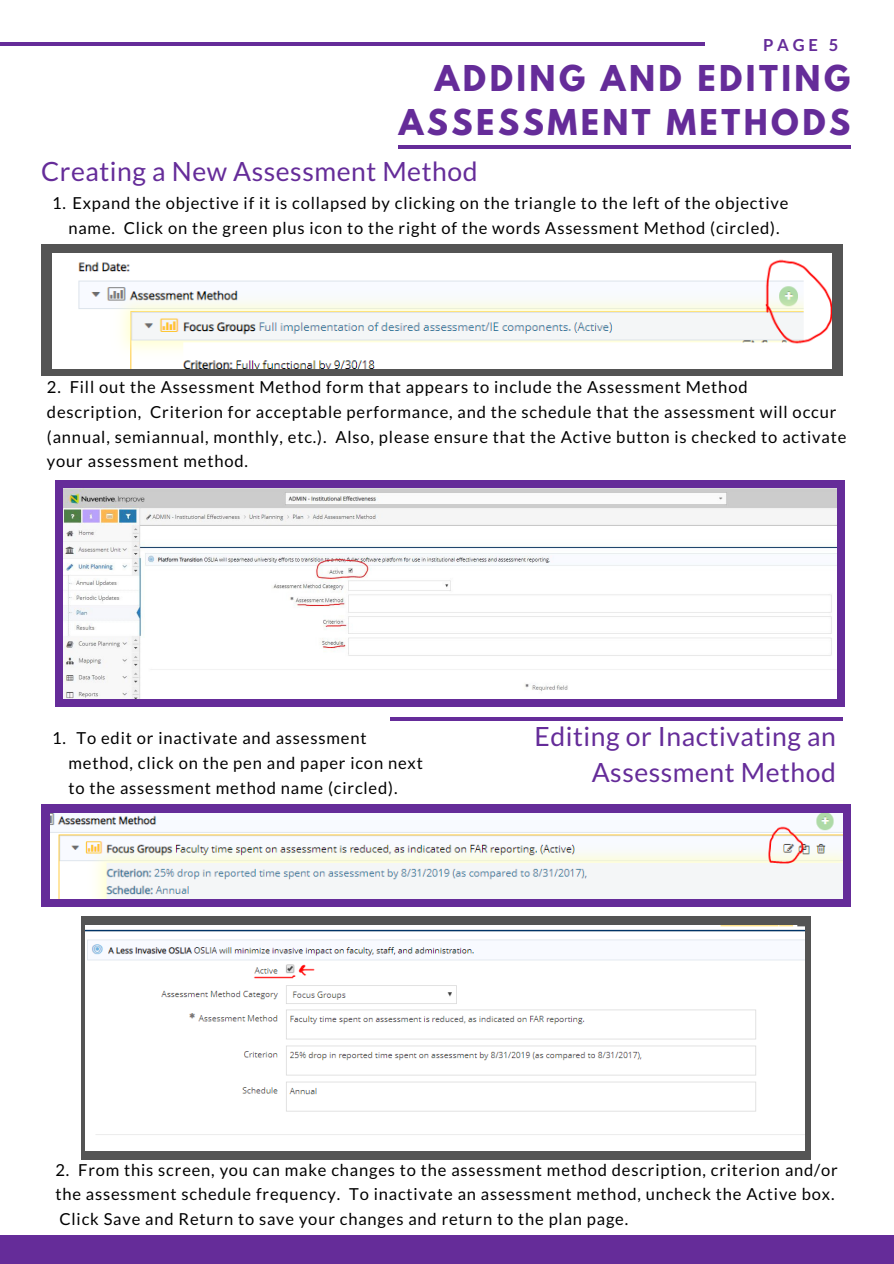
<style>
.page{position:relative;width:894px;height:1264px;background:#fff}
.page>*{position:absolute;margin:0;border:0;box-sizing:border-box;transform-origin:0 0}
.t1{font:700 31.5px/44px "League Spartan";letter-spacing:.11em;color:#652c99;text-align:right}
.t2{font:26.55px/36px "Lato";letter-spacing:.02em;color:#652c99;text-align:right}
.t3{font:16.5px/24.8px "Lato";letter-spacing:.05em;color:#000}
.t4{font:700 16.5px "Lato";color:#652c99}
</style>
<div class="page">
<hr style="left:398px;top:145px;width:452px;height:4px;background:#652c99">
<hr style="left:390px;top:717px;width:453px;height:3px;background:#652c99">
<div style="left:0;top:1235px;width:893px;height:28px;background:#652c99"></div>
<hr style="left:0;top:42px;width:704px;height:3px;background:#652c99">
<div style="left:41px;top:245px;width:801px;height:131px;background:#545454"></div>
<img style="left:52px;top:253px;width:779px;height:115px">
<div style="left:55px;top:480px;width:790px;height:227px;background:#652c99"></div>
<img style="left:63px;top:488px;width:773px;height:210px">
<div style="left:41px;top:804px;width:809px;height:103px;background:#652c99"></div>
<img style="left:50px;top:813px;width:792px;height:85px">
<div style="left:81px;top:916px;width:729px;height:244px;background:#545454"></div>
<img style="left:86px;top:925px;width:718px;height:225px">
<p class="t4" style="left:762px;top:35px;width:77px">PAGE 5</p>
<h1 class="t1" style="left:398px;top:60px;width:453px">ADDING AND EDITING<br>ASSESSMENT METHODS</h1>
<h2 class="t2" style="left:41px;top:152px;width:437px">Creating a New Assessment Method</h2>
<p class="t3" style="left:52px;top:190px;width:737px;text-align:center">1. Expand the objective if it is collapsed by clicking on the triangle to the left of the objective name. Click on the green plus icon to the right of the words Assessment Method (circled).</p>
<p class="t3" style="left:47px;top:374px;width:800px">2. Fill out the Assessment Method form that appears to include the Assessment Method<br>description, Criterion for acceptable performance, and the schedule that the assessment will occur (annual, semiannual, monthly, etc.). Also, please ensure that the Active button is checked to activate your assessment method.</p>
<p class="t3" style="left:68px;top:725px;width:356px;text-indent:8px">To edit or inactivate and assessment method, click on the pen and paper icon next to the assessment method name (circled).</p>
<p class="t3" style="left:52px;top:725px;width:15px">1.</p>
<h2 class="t2" style="left:534px;top:717px;width:303px">Editing or Inactivating an<br>Assessment Method</h2>
<p class="t3" style="left:55px;top:1157px;width:783px">2. From this screen, you can make changes to the assessment method description, criterion and/or the assessment schedule frequency. To inactivate an assessment method, uncheck the Active box.<br>Click Save and Return to save your changes and return to the plan page.</p>
</div>
